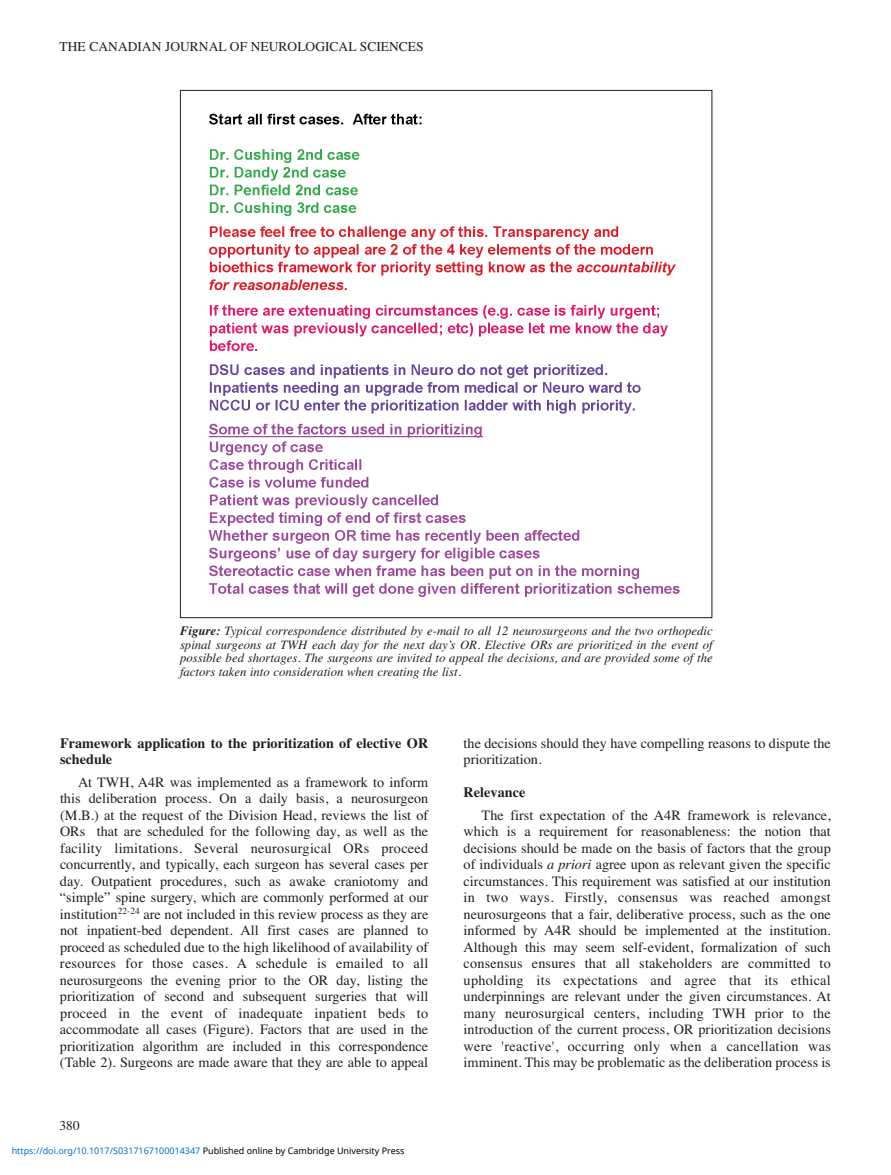
<style>
.page{position:relative;width:891px;height:1175px;background:#fff}
.page>*{position:absolute;margin:0;border:0;box-sizing:border-box;transform-origin:0 0}
.t1{font:14.25px/16.5px "Times";color:#231f20;text-align:justify}
.t2{font:700 14.25px/16.5px "Times";color:#231f20}
.t3{font:13.5px "Times";color:#231f20}
.t4{font:italic 12.75px/13.5px "Times";color:#231f20;text-align:justify}
.t5{font:9px "Noto Sans";color:#0172cf}
.s1{font-weight:700}
.s2{color:#000}
.s3{font-style:italic}
</style>
<div class="page">
<img style="left:208px;top:113px;width:472px;height:484px">
<p class="t3" style="left:60px;top:38px;width:366px">THE CANADIAN JOURNAL OF NEUROLOGICAL SCIENCES</p>
<p class="t4" style="left:180px;top:624px;width:534px"><span class="s1">Figure:</span> Typical correspondence distributed by e-mail to all 12 neurosurgeons and the two orthopedic spinal surgeons at TWH each day for the next day’s OR. Elective ORs are prioritized in the event of possible bed shortages. The surgeons are invited to appeal the decisions, and are provided some of the factors taken into consideration when creating the list.</p>
<p class="t2" style="left:60px;top:734px;width:370px">Framework application to the prioritization of elective OR schedule</p>
<p class="t1" style="left:60px;top:773px;width:370px;text-indent:18px">At TWH, A4R was implemented as a framework to inform this deliberation process. On a daily basis, a neurosurgeon (M.B.) at the request of the Division Head, reviews the list of ORs that are scheduled for the following day, as well as the facility limitations. Several neurosurgical ORs proceed concurrently, and typically, each surgeon has several cases per day. Outpatient procedures, such as awake craniotomy and “simple” spine surgery, which are commonly performed at our institution<sup>22-24</sup> are not included in this review process as they are not inpatient-bed dependent. All first cases are planned to proceed as scheduled due to the high likelihood of availability of resources for those cases. A schedule is emailed to all neurosurgeons the evening prior to the OR day, listing the prioritization of second and subsequent surgeries that will proceed in the event of inadequate inpatient beds to accommodate all cases (Figure). Factors that are used in the prioritization algorithm are included in this correspondence (Table 2). Surgeons are made aware that they are able to appeal</p>
<p class="t3" style="left:60px;top:1117px;width:22px">380</p>
<p class="t5" style="left:12px;top:1143px;width:394px">https://doi.org/10.1017/S0317167100014347 <span class="s2">Published online by Cambridge University Press</span></p>
<p class="t1" style="left:464px;top:734px;width:369px">the decisions should they have compelling reasons to dispute the prioritization.</p>
<p class="t2" style="left:464px;top:784px;width:63px">Relevance</p>
<p class="t1" style="left:464px;top:806px;width:369px;text-indent:18px">The first expectation of the A4R framework is relevance, which is a requirement for reasonableness: the notion that decisions should be made on the basis of factors that the group of individuals <span class="s3">a priori</span> agree upon as relevant given the specific circumstances. This requirement was satisfied at our institution in two ways. Firstly, consensus was reached amongst neurosurgeons that a fair, deliberative process, such as the one informed by A4R should be implemented at the institution.<br>Although this may seem self-evident, formalization of such consensus ensures that all stakeholders are committed to upholding its expectations and agree that its ethical underpinnings are relevant under the given circumstances. At many neurosurgical centers, including TWH prior to the introduction of the current process, OR prioritization decisions were 'reactive', occurring only when a cancellation was imminent. This may be problematic as the deliberation process is</p>
</div>
